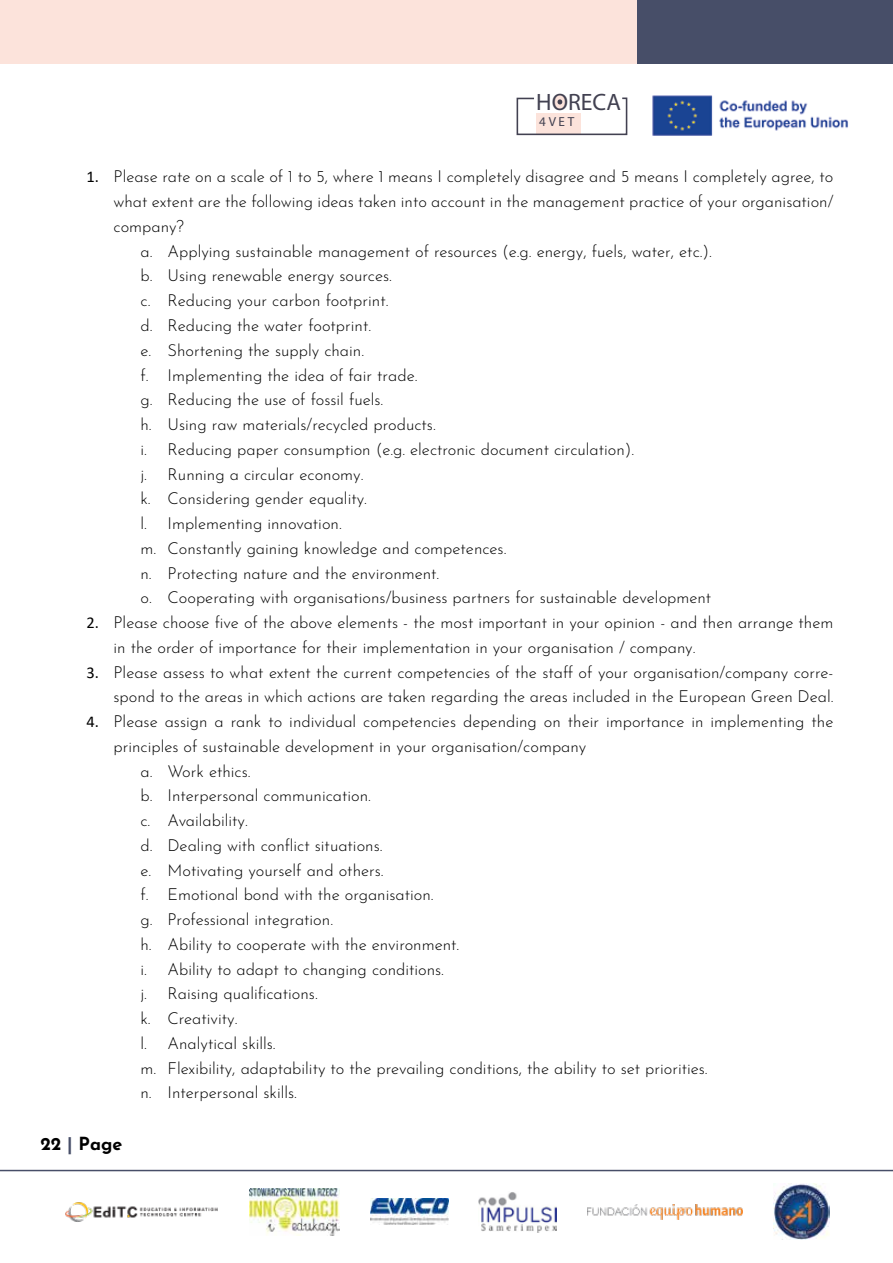
<style>
.page{position:relative;width:893px;height:1263px;background:#fff}
.page>*{position:absolute;margin:0;border:0;box-sizing:border-box;transform-origin:0 0}
.t1{font:600 23.7px "Josefin Sans";color:#424151}
.t2{font:700 18px "Josefin Sans";color:#000}
.t3{font:300 16.5px/24.8px "Josefin Sans";color:#000}
.t4{font:300 13.2px "Josefin Sans";color:#424151}
.s1{font-family:"Calibri";font-weight:400}
.s2{color:#474e68}
</style>
<div class="page">
<div style="left:0;top:0;width:893px;height:64px;background:#fce3db"></div>
<div style="left:638px;top:0;width:255px;height:64px;background:#474e68"></div>
<div style="left:553px;top:95px;width:14px;height:14px;background:#fce3db;border-radius:50%"></div>
<svg style="left:516px;top:97px;width:112px;height:39px"></svg>
<img style="left:652px;top:95px;width:196px;height:41px">
<img style="left:65px;top:1202px;width:153px;height:20px">
<img style="left:587px;top:1204px;width:155px;height:15px">
<img style="left:479px;top:1192px;width:77px;height:40px">
<img style="left:370px;top:1199px;width:78px;height:26px">
<img style="left:250px;top:1188px;width:90px;height:47px">
<img style="left:773px;top:1184px;width:56px;height:56px">
<hr style="left:0;top:1170px;width:893px;height:1px;background:#474e68">
<h1 class="t1" style="left:536px;top:87px;width:86px">HORECA</h1>
<p class="t4" style="left:539px;top:113px;width:37px">4VET</p>
<p class="t3" style="left:87px;top:163px;width:748px"><span class="s1">1.</span> Please rate on a scale of 1 to 5, where 1 means I completely disagree and 5 means I completely agree, to</p>
<p class="t3" style="left:114px;top:188px;width:721px">what extent are the following ideas taken into account in the management practice of your organisation/</p>
<p class="t3" style="left:114px;top:212px;width:72px">company?</p>
<p class="t3" style="left:141px;top:237px;width:573px">a. Applying sustainable management of resources (e.g. energy, fuels, water, etc.).</p>
<p class="t3" style="left:141px;top:262px;width:253px">b. Using renewable energy sources.</p>
<p class="t3" style="left:141px;top:287px;width:249px">c. Reducing your carbon footprint.</p>
<p class="t3" style="left:141px;top:311px;width:232px">d. Reducing the water footprint.</p>
<p class="t3" style="left:141px;top:336px;width:225px">e. Shortening the supply chain.</p>
<p class="t3" style="left:141px;top:361px;width:278px">f. Implementing the idea of fair trade.</p>
<p class="t3" style="left:141px;top:386px;width:244px">g. Reducing the use of fossil fuels.</p>
<p class="t3" style="left:141px;top:410px;width:297px">h. Using raw materials/recycled products.</p>
<p class="t3" style="left:141px;top:435px;width:495px">i. Reducing paper consumption (e.g. electronic document circulation).</p>
<p class="t3" style="left:141px;top:460px;width:224px">j. Running a circular economy.</p>
<p class="t3" style="left:141px;top:485px;width:228px">k. Considering gender equality.</p>
<p class="t3" style="left:141px;top:509px;width:203px">l. Implementing innovation.</p>
<p class="t3" style="left:141px;top:534px;width:367px">m. Constantly gaining knowledge and competences.</p>
<p class="t3" style="left:141px;top:559px;width:300px">n. Protecting nature and the environment.</p>
<p class="t3" style="left:141px;top:584px;width:572px">o. Cooperating with organisations/business partners for sustainable development</p>
<p class="t3" style="left:114px;top:608px;width:721px;text-indent:-27px"><span class="s1">2.</span> Please choose five of the above elements - the most important in your opinion - and then arrange them in the order of importance for their implementation in your organisation / company.</p>
<p class="t3" style="left:87px;top:658px;width:748px;text-align:right"><span class="s1">3.</span> Please assess to what extent the current competencies of the staff of your organisation/company corre&shy;spond to the areas in which actions are taken regarding the areas included in the European Green Deal.</p>
<p class="t3" style="left:87px;top:707px;width:748px"><span class="s1">4.</span> Please assign a rank to individual competencies depending on their importance in implementing the</p>
<p class="t3" style="left:114px;top:732px;width:474px">principles of sustainable development in your organisation/company</p>
<p class="t3" style="left:140px;top:757px;width:111px">a. Work ethics.</p>
<p class="t3" style="left:140px;top:782px;width:232px">b. Interpersonal communication.</p>
<p class="t3" style="left:140px;top:806px;width:109px">c. Availability.</p>
<p class="t3" style="left:140px;top:831px;width:243px">d. Dealing with conflict situations.</p>
<p class="t3" style="left:140px;top:856px;width:245px">e. Motivating yourself and others.</p>
<p class="t3" style="left:140px;top:881px;width:295px">f. Emotional bond with the organisation.</p>
<p class="t3" style="left:140px;top:905px;width:194px">g. Professional integration.</p>
<p class="t3" style="left:140px;top:930px;width:320px">h. Ability to cooperate with the environment.</p>
<p class="t3" style="left:140px;top:955px;width:305px">i. Ability to adapt to changing conditions.</p>
<p class="t3" style="left:140px;top:980px;width:179px">j. Raising qualifications.</p>
<p class="t3" style="left:140px;top:1004px;width:98px">k. Creativity.</p>
<p class="t3" style="left:140px;top:1029px;width:137px">l. Analytical skills.</p>
<p class="t3" style="left:140px;top:1054px;width:569px">m. Flexibility, adaptability to the prevailing conditions, the ability to set priorities.</p>
<p class="t3" style="left:140px;top:1079px;width:158px">n. Interpersonal skills.</p>
<p class="t2" style="left:40px;top:1130px;width:84px">22 <span class="s2">|</span> Page</p>
</div>
